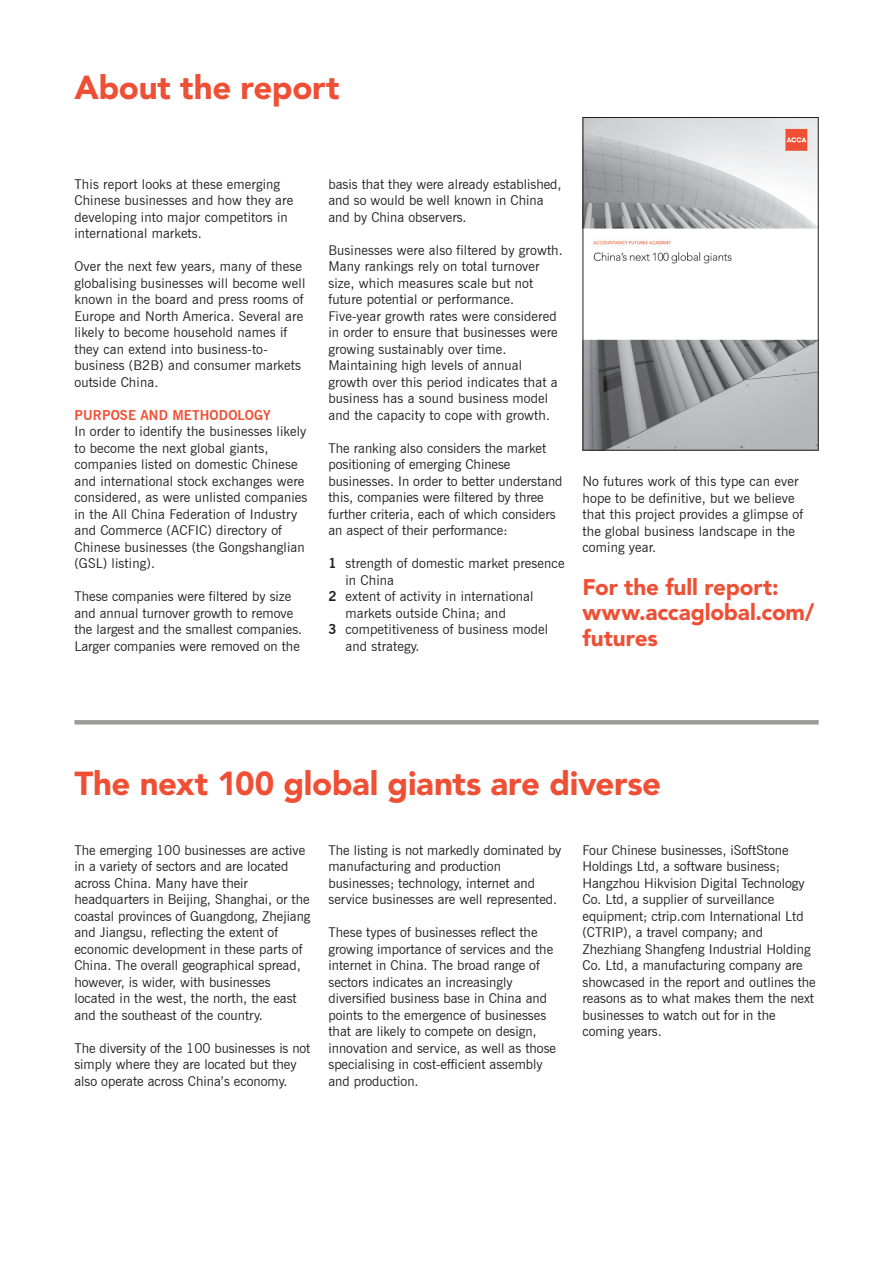
<style>
.page{position:relative;width:893px;height:1263px;background:#fff}
.page>*{position:absolute;margin:0;border:0;box-sizing:border-box;transform-origin:0 0}
.t1{font:900 33px "Avenir LT Std";letter-spacing:-.01em;color:#ef4f34}
.t2{font:900 22.5px/25.5px "Avenir LT Std";letter-spacing:-.005em;color:#ef4f34}
.t3{font:13.5px/16.5px "News Gothic BT";color:#231f20}
.t4{font:700 13.5px "News Gothic BT";letter-spacing:.01em;color:#ef4f34}
.s1{font-weight:700}
</style>
<div class="page">
<img style="left:585px;top:119px;width:232px;height:330px">
<div style="left:583px;top:117px;width:236px;height:334px;border:1px solid #231f20"></div>
<hr style="left:74px;top:720px;width:745px;height:4px;background:#9c9d9a">
<h1 class="t1" style="left:74px;top:68px;width:267px">About the report</h1>
<p class="t3" style="left:74px;top:176px;width:220px">This report looks at these emerging Chinese businesses and how they are developing into major competitors in international markets.</p>
<p class="t3" style="left:74px;top:258px;width:232px">Over the next few years, many of these globalising businesses will become well known in the board and press rooms of Europe and North America. Several are likely to become household names if they can extend into business-to&shy;business (B2B) and consumer markets outside China.</p>
<p class="t4" style="left:74px;top:407px;width:198px">PURPOSE AND METHODOLOGY</p>
<p class="t3" style="left:74px;top:423px;width:234px">In order to identify the businesses likely to become the next global giants, companies listed on domestic Chinese and international stock exchanges were considered, as were unlisted companies in the All China Federation of Industry and Commerce (ACFIC) directory of Chinese businesses (the Gongshanglian (GSL) listing).</p>
<p class="t3" style="left:74px;top:588px;width:229px">These companies were filtered by size and annual turnover growth to remove the largest and the smallest companies.<br>Larger companies were removed on the</p>
<p class="t3" style="left:328px;top:176px;width:235px">basis that they were already established, and so would be well known in China and by China observers.</p>
<p class="t3" style="left:328px;top:242px;width:236px">Businesses were also filtered by growth.<br>Many rankings rely on total turnover size, which measures scale but not future potential or performance.<br>Five-year growth rates were considered in order to ensure that businesses were growing sustainably over time.<br>Maintaining high levels of annual growth over this period indicates that a business has a sound business model and the capacity to cope with growth.</p>
<p class="t3" style="left:328px;top:440px;width:236px">The ranking also considers the market positioning of emerging Chinese businesses. In order to better understand this, companies were filtered by three further criteria, each of which considers an aspect of their performance:</p>
<p class="t3" style="left:328px;top:555px;width:238px"><span class="s1">1</span> strength of domestic market presence</p>
<p class="t3" style="left:345px;top:572px;width:50px">in China</p>
<p class="t3" style="left:328px;top:588px;width:207px"><span class="s1">2</span> extent of activity in international</p>
<p class="t3" style="left:345px;top:605px;width:162px">markets outside China; and</p>
<p class="t3" style="left:328px;top:621px;width:221px"><span class="s1">3</span> competitiveness of business model</p>
<p class="t3" style="left:345px;top:638px;width:76px">and strategy.</p>
<p class="t3" style="left:582px;top:473px;width:222px">No futures work of this type can ever hope to be definitive, but we believe that this project provides a glimpse of the global business landscape in the coming year.</p>
<h2 class="t2" style="left:582px;top:574px;width:233px">For the full report: www.accaglobal.com/ futures</h2>
<h1 class="t1" style="left:74px;top:764px;width:588px">The next 100 global giants are diverse</h1>
<p class="t3" style="left:74px;top:841px;width:238px">The emerging 100 businesses are active in a variety of sectors and are located across China. Many have their headquarters in Beijing, Shanghai, or the coastal provinces of Guangdong, Zhejiang and Jiangsu, reflecting the extent of economic development in these parts of China. The overall geographical spread, however, is wider, with businesses located in the west, the north, the east and the southeast of the country.</p>
<p class="t3" style="left:74px;top:1039px;width:238px">The diversity of the 100 businesses is not simply where they are located but they also operate across China’s economy.</p>
<p class="t3" style="left:328px;top:841px;width:234px">The listing is not markedly dominated by manufacturing and production businesses; technology, internet and service businesses are well represented.</p>
<p class="t3" style="left:328px;top:924px;width:229px">These types of businesses reflect the growing importance of services and the internet in China. The broad range of sectors indicates an increasingly diversified business base in China and points to the emergence of businesses that are likely to compete on design, innovation and service, as well as those specialising in cost-efficient assembly and production.</p>
<p class="t3" style="left:582px;top:841px;width:235px">Four Chinese businesses, iSoftStone Holdings Ltd, a software business; Hangzhou Hikvision Digital Technology Co. Ltd, a supplier of surveillance equipment; ctrip.com International Ltd (CTRIP), a travel company; and Zhezhiang Shangfeng Industrial Holding Co. Ltd, a manufacturing company are showcased in the report and outlines the reasons as to what makes them the next businesses to watch out for in the coming years.</p>
</div>
